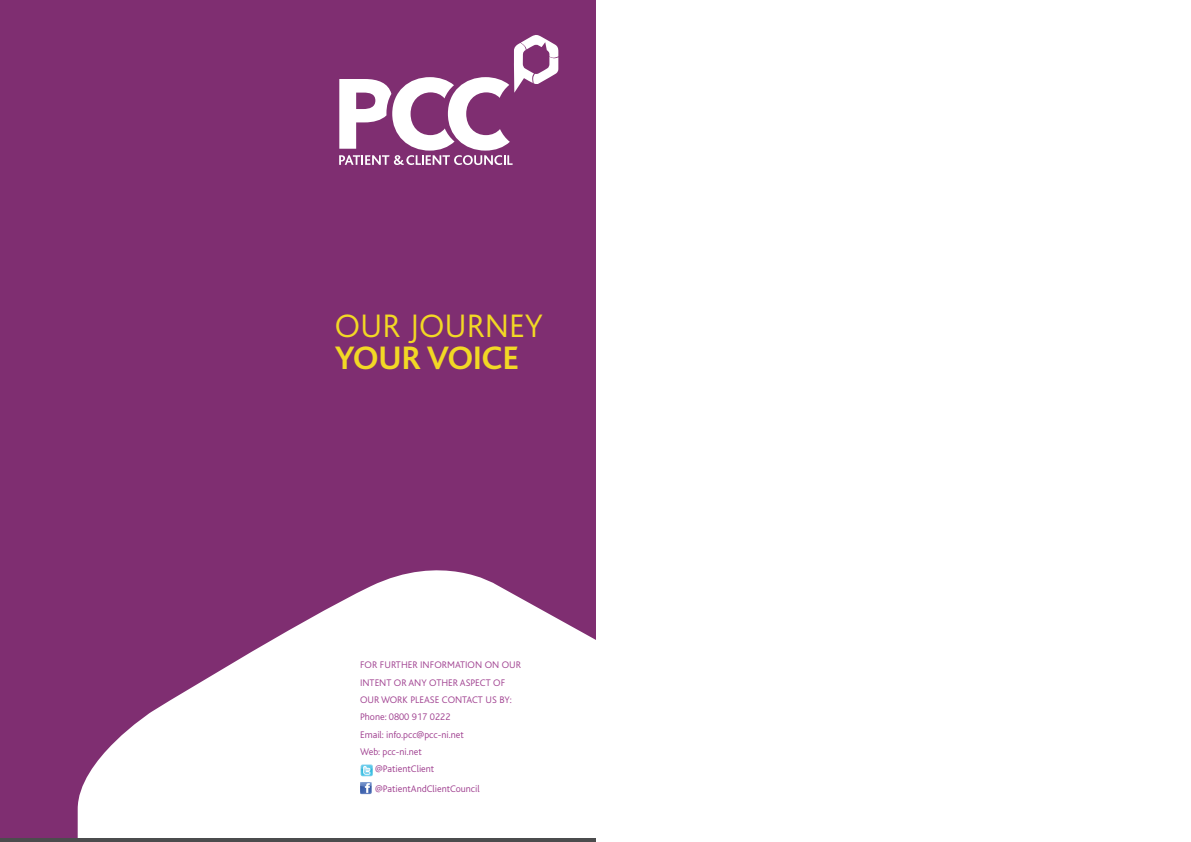
<style>
.page{position:relative;width:1191px;height:842px;background:#fff}
.page>*{position:absolute;margin:0;border:0;box-sizing:border-box;transform-origin:0 0}
.t1{font:300 34px "Bliss";color:#f2d825}
.t2{font:700 34px "Bliss";color:#f2d825}
.t3{font:300 10px "Bliss";color:#9f3f8f}
</style>
<div class="page">
<div style="left:0;top:0;width:595px;height:842px;background:#7f2e71"></div>
<svg style="left:69px;top:570px;width:526px;height:269px;fill:#fff"></svg>
<hr style="left:0;top:839px;width:595px;height:3px;background:#4b4c4d">
<svg style="left:339px;top:35px;width:219px;height:130px"></svg>
<img style="left:360px;top:764px;width:14px;height:14px">
<svg style="left:360px;top:782px;width:12px;height:13px"></svg>
<p class="t1" style="left:335px;top:313px;width:210px">OUR JOURNEY</p>
<p class="t2" style="left:335px;top:346px;width:185px">YOUR VOICE</p>
<p class="t3" style="left:360px;top:661px;width:162px">FOR FURTHER INFORMATION ON OUR</p>
<p class="t3" style="left:360px;top:678px;width:147px">INTENT OR ANY OTHER ASPECT OF</p>
<p class="t3" style="left:360px;top:696px;width:153px">OUR WORK PLEASE CONTACT US BY:</p>
<p class="t3" style="left:360px;top:713px;width:92px">Phone: 0800 917 0222</p>
<p class="t3" style="left:360px;top:731px;width:105px">Email: info.pcc@pcc-ni.net</p>
<p class="t3" style="left:360px;top:748px;width:63px">Web: pcc-ni.net</p>
<p class="t3" style="left:375px;top:765px;width:61px">@PatientClient</p>
<p class="t3" style="left:375px;top:785px;width:106px">@PatientAndClientCouncil</p>
</div>
